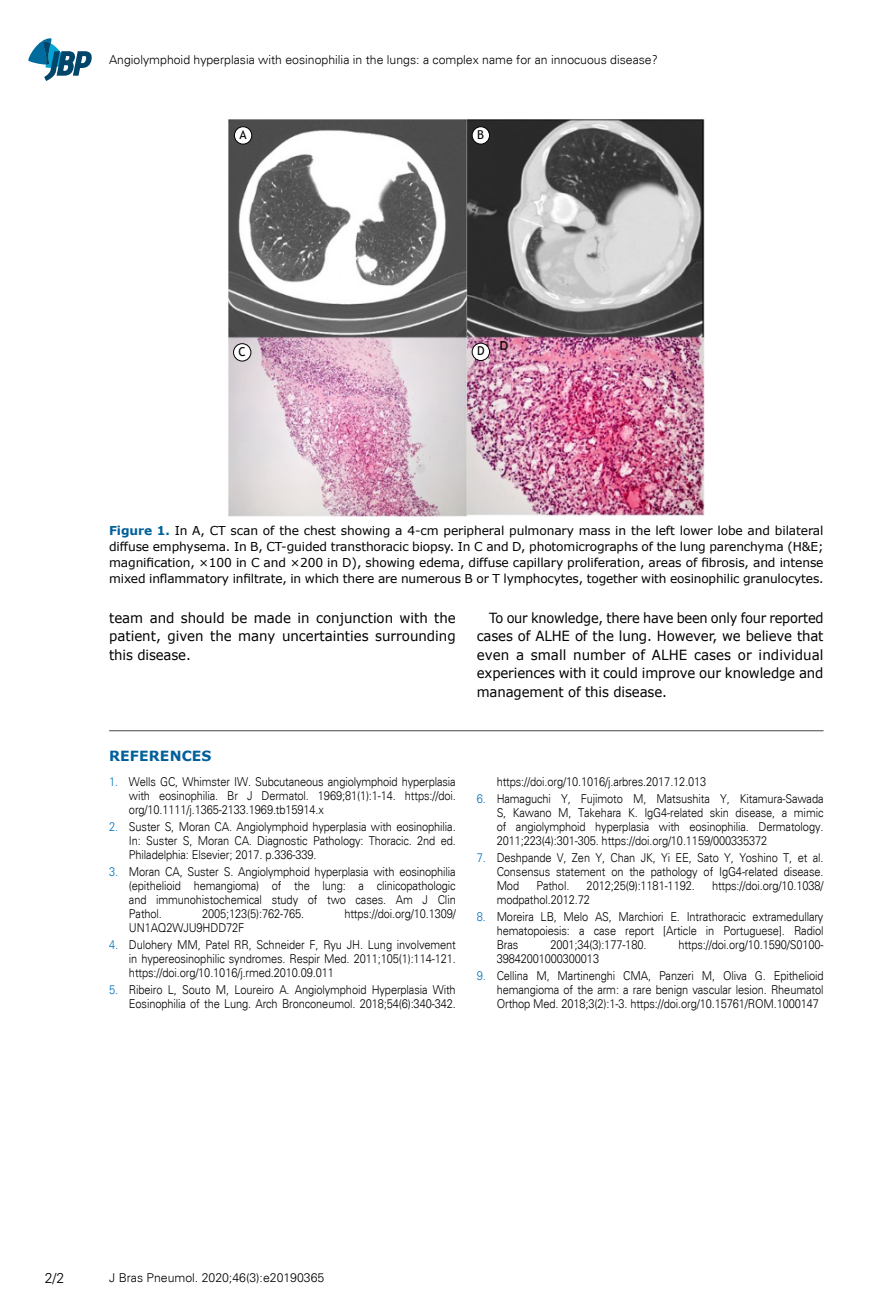
<style>
.page{position:relative;width:893px;height:1315px;background:#fff}
.page>*{position:absolute;margin:0;border:0;box-sizing:border-box;transform-origin:0 0}
.t1{font:14px/18.6px "Verdana";letter-spacing:-.01em;color:#000;text-align:justify;scale:.93 1}
.t2{font:14px/18.6px "Verdana";letter-spacing:-.01em;color:#000;text-align:justify;scale:.95 1}
.t3{font:700 14px "Verdana";letter-spacing:.01em;color:#01609a}
.t4{font:300 14px "Univers";color:#000}
.t5{font:300 12.25px/14px "Univers";letter-spacing:-.01em;color:#000;text-align:justify;scale:.9 1}
.t6{font:12.25px/15.8px "Verdana";letter-spacing:-.01em;color:#000;text-align:justify}
.t7{font:300 12.25px "Univers";letter-spacing:-.01em;color:#000}
.t8{font:12.25px "Trebuchet MS";color:#000}
.s1{font-weight:700;color:#01609a}
.s2{color:#0072bc}
</style>
<div class="page">
<svg style="left:28px;top:38px;width:64px;height:43px"></svg>
<hr style="left:109px;top:730px;width:714px;height:1px;background:#464547">
<img style="left:228px;top:119px;width:476px;height:397px">
<div style="left:234px;top:127px;width:18px;height:17px;background:#fff;border-radius:50%"></div>
<div style="left:234px;top:126px;width:18px;height:19px;border:1px solid #000;border-radius:50%"></div>
<div style="left:472px;top:127px;width:17px;height:17px;background:#fff;border-radius:50%"></div>
<div style="left:472px;top:126px;width:18px;height:19px;border:1px solid #000;border-radius:50%"></div>
<div style="left:234px;top:344px;width:17px;height:17px;background:#fff;border-radius:50%"></div>
<div style="left:233px;top:343px;width:18px;height:18px;border:1px solid #000;border-radius:50%"></div>
<div style="left:472px;top:343px;width:17px;height:17px;background:#fff;border-radius:50%"></div>
<div style="left:472px;top:343px;width:18px;height:18px;border:1px solid #000;border-radius:50%"></div>
<p class="t7" style="left:109px;top:52px;width:550px">Angiolymphoid hyperplasia with eosinophilia in the lungs: a complex name for an innocuous disease?</p>
<p class="t8" style="left:239px;top:127px;width:9px">A</p>
<p class="t8" style="left:477px;top:127px;width:8px">B</p>
<p class="t8" style="left:239px;top:344px;width:9px">C</p>
<p class="t8" style="left:477px;top:344px;width:9px">D</p>
<p class="t6" style="left:109px;top:523px;width:716px"><span class="s1">Figure 1.</span> In A, CT scan of the chest showing a 4-cm peripheral pulmonary mass in the left lower lobe and bilateral diffuse emphysema. In B, CT-guided transthoracic biopsy. In C and D, photomicrographs of the lung parenchyma (H&amp;E; magnification, ×100 in C and ×200 in D), showing edema, diffuse capillary proliferation, areas of fibrosis, and intense mixed inflammatory infiltrate, in which there are numerous B or T lymphocytes, together with eosinophilic granulocytes.</p>
<p class="t2" style="left:109px;top:608px;width:366px">team and should be made in conjunction with the patient, given the many uncertainties surrounding this disease.</p>
<p class="t1" style="left:477px;top:608px;width:374px;text-indent:12px">To our knowledge, there have been only four reported cases of ALHE of the lung. However, we believe that even a small number of ALHE cases or individual experiences with it could improve our knowledge and management of this disease.</p>
<p class="t3" style="left:109px;top:746px;width:104px">REFERENCES</p>
<p class="t5" style="left:129px;top:775px;width:365px;text-indent:-20px"><span class="s2">1.</span> Wells GC, Whimster IW. Subcutaneous angiolymphoid hyperplasia with eosinophilia. Br J Dermatol. 1969;81(1):1-14. https://doi. org/10.1111/j.1365-2133.1969.tb15914.x</p>
<p class="t5" style="left:129px;top:820px;width:365px;text-indent:-20px"><span class="s2">2.</span> Suster S, Moran CA. Angiolymphoid hyperplasia with eosinophilia.<br>In: Suster S, Moran CA. Diagnostic Pathology: Thoracic. 2nd ed.<br>Philadelphia: Elsevier; 2017. p.336-339.</p>
<p class="t5" style="left:129px;top:865px;width:365px;text-indent:-20px"><span class="s2">3.</span> Moran CA, Suster S. Angiolymphoid hyperplasia with eosinophilia (epithelioid hemangioma) of the lung: a clinicopathologic and immunohistochemical study of two cases. Am J Clin Pathol.</p>
<p class="t5" style="left:202px;top:907px;width:115px">2005;123(5):762-765.</p>
<p class="t5" style="left:344px;top:907px;width:125px">https://doi.org/10.1309/</p>
<p class="t5" style="left:129px;top:921px;width:130px">UN1AQ2WJU9HDD72F</p>
<p class="t5" style="left:129px;top:938px;width:365px;text-indent:-20px"><span class="s2">4.</span> Dulohery MM, Patel RR, Schneider F, Ryu JH. Lung involvement in hypereosinophilic syndromes. Respir Med. 2011;105(1):114-121. https://doi.org/10.1016/j.rmed.2010.09.011</p>
<p class="t5" style="left:109px;top:983px;width:387px;text-align:right"><span class="s2">5.</span> Ribeiro L, Souto M, Loureiro A. Angiolymphoid Hyperplasia With<br>Eosinophilia of the Lung. Arch Bronconeumol. 2018;54(6):340-342.</p>
<p class="t5" style="left:497px;top:775px;width:235px">https://doi.org/10.1016/j.arbres.2017.12.013</p>
<p class="t5" style="left:497px;top:792px;width:365px;text-indent:-20px"><span class="s2">6.</span> Hamaguchi Y, Fujimoto M, Matsushita Y, Kitamura-Sawada S, Kawano M, Takehara K. IgG4-related skin disease, a mimic of angiolymphoid hyperplasia with eosinophilia. Dermatology.<br>2011;223(4):301-305. https://doi.org/10.1159/000335372</p>
<p class="t5" style="left:497px;top:851px;width:365px;text-indent:-20px"><span class="s2">7.</span> Deshpande V, Zen Y, Chan JK, Yi EE, Sato Y, Yoshino T, et al.<br>Consensus statement on the pathology of IgG4-related disease.<br>Mod</p>
<p class="t5" style="left:536px;top:879px;width:38px">Pathol.</p>
<p class="t5" style="left:587px;top:879px;width:122px">2012;25(9):1181-1192.</p>
<p class="t5" style="left:712px;top:879px;width:125px">https://doi.org/10.1038/</p>
<p class="t5" style="left:497px;top:893px;width:105px">modpathol.2012.72</p>
<p class="t5" style="left:497px;top:910px;width:365px;text-indent:-20px"><span class="s2">8.</span> Moreira LB, Melo AS, Marchiori E. Intrathoracic extramedullary hematopoiesis: a case report [Article in Portuguese]. Radiol Bras</p>
<p class="t5" style="left:550px;top:938px;width:108px">2001;34(3):177-180.</p>
<p class="t5" style="left:678px;top:938px;width:163px">https://doi.org/10.1590/S0100-</p>
<p class="t5" style="left:497px;top:952px;width:115px">39842001000300013</p>
<p class="t5" style="left:497px;top:969px;width:365px;text-indent:-20px"><span class="s2">9.</span> Cellina M, Martinenghi CMA, Panzeri M, Oliva G. Epithelioid hemangioma of the arm: a rare benign vascular lesion. Rheumatol Orthop Med. 2018;3(2):1-3. https://doi.org/10.15761/ROM.1000147</p>
<p class="t4" style="left:45px;top:1269px;width:21px">2/2</p>
<p class="t7" style="left:109px;top:1270px;width:217px">J Bras Pneumol. 2020;46(3):e20190365</p>
</div>
